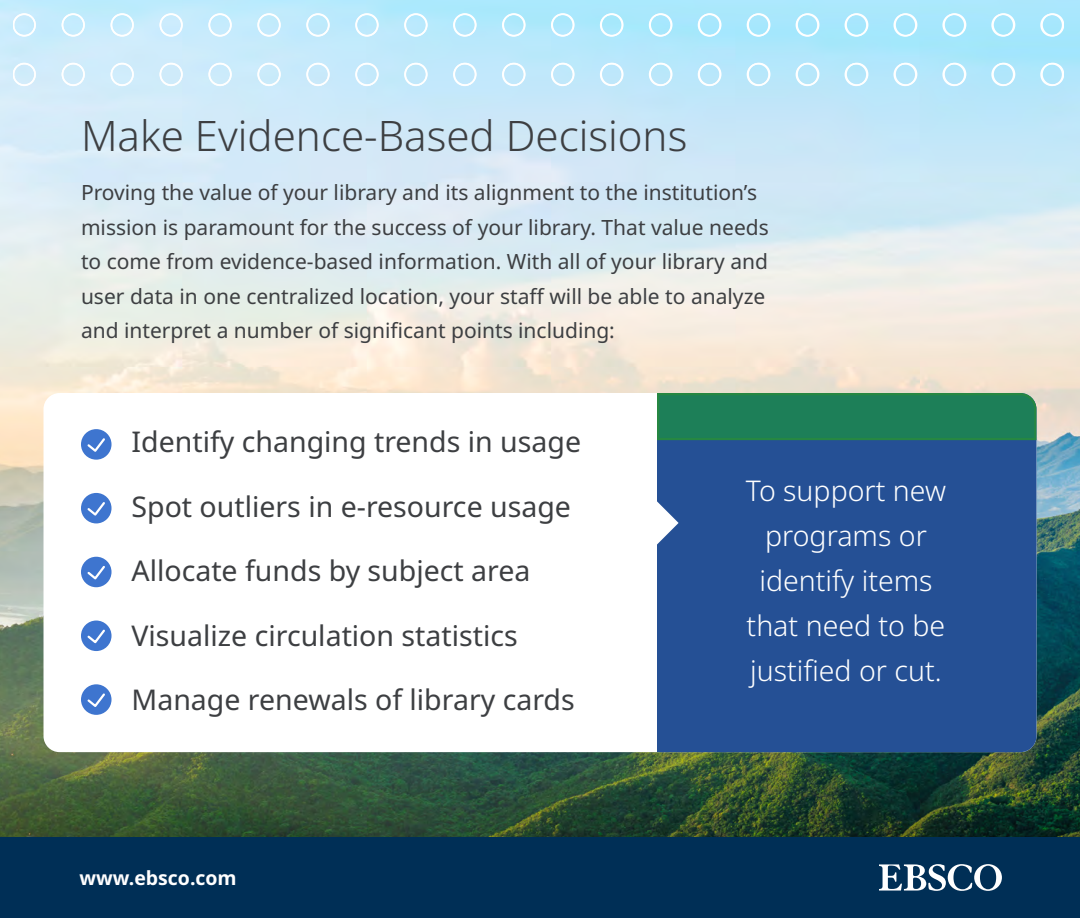
<style>
.page{position:relative;width:1080px;height:918px;background:#fff}
.page>*{position:absolute;margin:0;border:0;box-sizing:border-box;transform-origin:0 0}
.t1{font:300 42px "Noto Sans";color:#3d3f42}
.t2{font:28.5px "Noto Sans";color:#3d3f42}
.t3{font:300 28.5px/45px "Noto Sans";color:#fff;text-align:center}
.t4{font:21px/34.5px "Noto Sans";color:#3d3f42}
.t5{font:700 19.5px "Noto Sans";color:#fff}
</style>
<div class="page">
<img style="left:0;top:0;width:1080px;height:837px">
<div style="left:45px;top:394px;width:990px;height:357px;background:#fff;border-radius:15px"></div>
<div style="left:0;top:837px;width:1080px;height:81px;background:#002f56"></div>
<svg style="left:879px;top:864px;width:123px;height:27px"></svg>
<div style="left:82px;top:430px;width:28px;height:29px;background:#3e75cf;border-radius:50%"></div>
<div style="left:81px;top:429px;width:31px;height:31px;border:2px solid #3e75cf;border-radius:50%"></div>
<svg style="left:85px;top:436px;width:22px;height:18px"></svg>
<div style="left:82px;top:494px;width:28px;height:28px;background:#3e75cf;border-radius:50%"></div>
<div style="left:81px;top:493px;width:31px;height:30px;border:2px solid #3e75cf;border-radius:50%"></div>
<svg style="left:85px;top:500px;width:22px;height:18px"></svg>
<div style="left:82px;top:685px;width:28px;height:29px;background:#3e75cf;border-radius:50%"></div>
<div style="left:81px;top:684px;width:31px;height:31px;border:2px solid #3e75cf;border-radius:50%"></div>
<svg style="left:85px;top:691px;width:22px;height:18px"></svg>
<div style="left:82px;top:558px;width:28px;height:28px;background:#3e75cf;border-radius:50%"></div>
<div style="left:81px;top:557px;width:31px;height:30px;border:2px solid #3e75cf;border-radius:50%"></div>
<svg style="left:85px;top:564px;width:22px;height:18px"></svg>
<div style="left:82px;top:622px;width:28px;height:28px;background:#3e75cf;border-radius:50%"></div>
<div style="left:81px;top:621px;width:31px;height:30px;border:2px solid #3e75cf;border-radius:50%"></div>
<svg style="left:85px;top:628px;width:22px;height:17px"></svg>
<div style="left:656px;top:441px;width:382px;height:312px;background:#255095"></div>
<svg style="left:656px;top:392px;width:382px;height:49px;background:#24815a"></svg>
<svg style="left:656px;top:501px;width:23px;height:44px"></svg>
<svg style="left:14px;top:14px;width:1050px;height:72px;background:#bbe9fb"></svg>
<div style="left:14px;top:14px;width:22px;height:22px;border:2px solid #fff;border-radius:50%"></div>
<div style="left:62px;top:14px;width:23px;height:22px;border:2px solid #fff;border-radius:50%"></div>
<div style="left:111px;top:14px;width:23px;height:22px;border:2px solid #fff;border-radius:50%"></div>
<div style="left:160px;top:14px;width:23px;height:22px;border:2px solid #fff;border-radius:50%"></div>
<div style="left:209px;top:14px;width:23px;height:22px;border:2px solid #fff;border-radius:50%"></div>
<div style="left:258px;top:14px;width:23px;height:22px;border:2px solid #fff;border-radius:50%"></div>
<div style="left:307px;top:14px;width:23px;height:22px;border:2px solid #fff;border-radius:50%"></div>
<div style="left:355px;top:14px;width:24px;height:22px;border:2px solid #fff;border-radius:50%"></div>
<div style="left:404px;top:14px;width:24px;height:22px;border:2px solid #fff;border-radius:50%"></div>
<div style="left:453px;top:14px;width:24px;height:22px;border:2px solid #fff;border-radius:50%"></div>
<div style="left:502px;top:14px;width:24px;height:22px;border:2px solid #fff;border-radius:50%"></div>
<div style="left:551px;top:14px;width:24px;height:22px;border:2px solid #fff;border-radius:50%"></div>
<div style="left:600px;top:14px;width:24px;height:22px;border:2px solid #fff;border-radius:50%"></div>
<div style="left:649px;top:14px;width:24px;height:22px;border:2px solid #fff;border-radius:50%"></div>
<div style="left:698px;top:14px;width:24px;height:22px;border:2px solid #fff;border-radius:50%"></div>
<div style="left:747px;top:14px;width:23px;height:22px;border:2px solid #fff;border-radius:50%"></div>
<div style="left:796px;top:14px;width:23px;height:22px;border:2px solid #fff;border-radius:50%"></div>
<div style="left:845px;top:14px;width:23px;height:22px;border:2px solid #fff;border-radius:50%"></div>
<div style="left:894px;top:14px;width:23px;height:22px;border:2px solid #fff;border-radius:50%"></div>
<div style="left:943px;top:14px;width:23px;height:22px;border:2px solid #fff;border-radius:50%"></div>
<div style="left:992px;top:14px;width:23px;height:22px;border:2px solid #fff;border-radius:50%"></div>
<div style="left:1041px;top:14px;width:23px;height:22px;border:2px solid #fff;border-radius:50%"></div>
<div style="left:14px;top:63px;width:22px;height:23px;border:2px solid #fff;border-radius:50%"></div>
<div style="left:62px;top:63px;width:23px;height:23px;border:2px solid #fff;border-radius:50%"></div>
<div style="left:111px;top:63px;width:23px;height:23px;border:2px solid #fff;border-radius:50%"></div>
<div style="left:160px;top:63px;width:23px;height:23px;border:2px solid #fff;border-radius:50%"></div>
<div style="left:209px;top:63px;width:23px;height:23px;border:2px solid #fff;border-radius:50%"></div>
<div style="left:258px;top:63px;width:23px;height:23px;border:2px solid #fff;border-radius:50%"></div>
<div style="left:307px;top:63px;width:23px;height:23px;border:2px solid #fff;border-radius:50%"></div>
<div style="left:355px;top:63px;width:24px;height:23px;border:2px solid #fff;border-radius:50%"></div>
<div style="left:404px;top:63px;width:24px;height:23px;border:2px solid #fff;border-radius:50%"></div>
<div style="left:453px;top:63px;width:24px;height:23px;border:2px solid #fff;border-radius:50%"></div>
<div style="left:502px;top:63px;width:24px;height:23px;border:2px solid #fff;border-radius:50%"></div>
<div style="left:551px;top:63px;width:24px;height:23px;border:2px solid #fff;border-radius:50%"></div>
<div style="left:600px;top:63px;width:24px;height:23px;border:2px solid #fff;border-radius:50%"></div>
<div style="left:649px;top:63px;width:24px;height:23px;border:2px solid #fff;border-radius:50%"></div>
<div style="left:698px;top:63px;width:24px;height:23px;border:2px solid #fff;border-radius:50%"></div>
<div style="left:747px;top:63px;width:23px;height:23px;border:2px solid #fff;border-radius:50%"></div>
<div style="left:796px;top:63px;width:23px;height:23px;border:2px solid #fff;border-radius:50%"></div>
<div style="left:845px;top:63px;width:23px;height:23px;border:2px solid #fff;border-radius:50%"></div>
<div style="left:894px;top:63px;width:23px;height:23px;border:2px solid #fff;border-radius:50%"></div>
<div style="left:943px;top:63px;width:23px;height:23px;border:2px solid #fff;border-radius:50%"></div>
<div style="left:992px;top:63px;width:23px;height:23px;border:2px solid #fff;border-radius:50%"></div>
<div style="left:1041px;top:63px;width:23px;height:23px;border:2px solid #fff;border-radius:50%"></div>
<h1 class="t1" style="left:81px;top:107px;width:608px">Make Evidence-Based Decisions</h1>
<p class="t4" style="left:81px;top:176px;width:689px">Proving the value of your library and its alignment to the institution’s mission is paramount for the success of your library. That value needs to come from evidence-based information. With all of your library and user data in one centralized location, your staff will be able to analyze and interpret a number of significant points including:</p>
<h2 class="t2" style="left:132px;top:422px;width:451px">Identify changing trends in usage</h2>
<h2 class="t2" style="left:132px;top:486px;width:441px">Spot outliers in e-resource usage</h2>
<h2 class="t2" style="left:132px;top:551px;width:400px">Allocate funds by subject area</h2>
<h2 class="t2" style="left:132px;top:615px;width:388px">Visualize circulation statistics</h2>
<h2 class="t2" style="left:132px;top:680px;width:445px">Manage renewals of library cards</h2>
<p class="t5" style="left:80px;top:864px;width:159px">www.ebsco.com</p>
<h2 class="t3" style="left:746px;top:469px;width:202px">To support new programs or identify items that need to be justified or cut.</h2>
</div>
